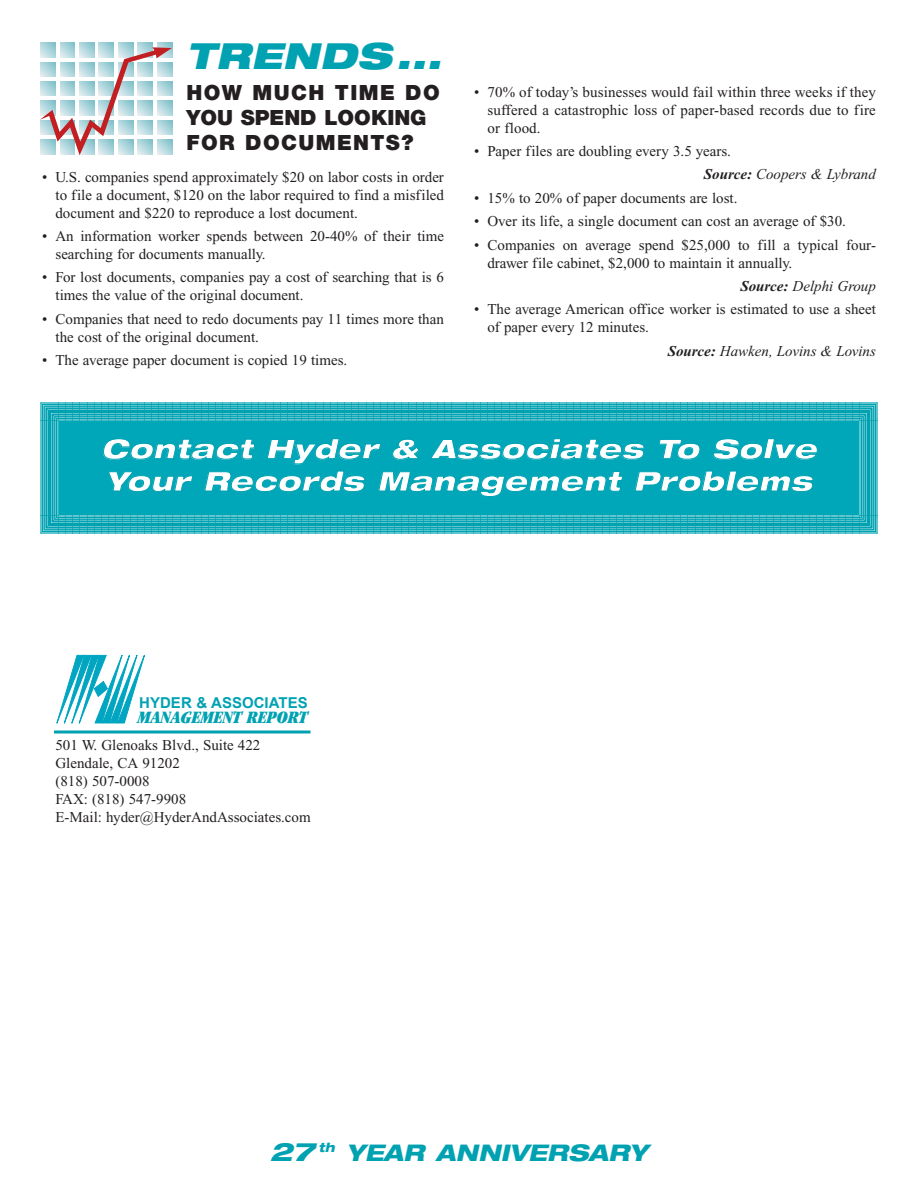
<style>
.page{position:relative;width:918px;height:1188px;background:#fff}
.page>*{position:absolute;margin:0;border:0;box-sizing:border-box;transform-origin:0 0}
.t1{font:italic 900 expanded 36px "Helvetica Neue";color:#00a2b2}
.t2{font:italic 900 expanded 27px/32.4px "Helvetica Neue";letter-spacing:-.025em;color:#fff}
.t3{font:italic 800 expanded 22.95px "Helvetica Neue";color:#00a2b2}
.t4{font:900 21px/25.2px "Helvetica Neue";letter-spacing:.065em;color:#231f20}
.t5{font:italic ultra-condensed 18px "Garamond";color:#00a2b2}
.t6{font:15px/18px "Times New Roman";color:#231f20}
.t7{font:italic 15px "Times New Roman";color:#231f20}
.t8{font:700 15px "Arial";color:#00a2b2}
.s1{font-weight:700;font-style:italic}
.s2{font-style:italic}
.s3{font-weight:700}
.s4{font-size:25.5px}
</style>
<div class="page">
<svg style="left:56px;top:654px;width:89px;height:70px"></svg>
<svg style="left:54px;top:730px;width:256px;height:4px"></svg>
<svg style="left:40px;top:47px;width:132px;height:108px"></svg>
<div style="left:58px;top:421px;width:802px;height:94px;background:#00a7b8"></div>
<img style="left:40px;top:403px;width:838px;height:18px">
<img style="left:860px;top:421px;width:18px;height:112px">
<img style="left:40px;top:515px;width:819px;height:18px">
<img style="left:40px;top:421px;width:18px;height:94px">
<h1 class="t1" style="left:186px;top:42px;width:264px">TRENDS...</h1>
<h3 class="t4" style="left:186px;top:81px;width:255px">HOW MUCH TIME DO<br>YOU SPEND LOOKING<br>FOR DOCUMENTS?</h3>
<p class="t6" style="left:56px;top:169px;width:390px;text-align:justify;text-indent:-14px">• U.S. companies spend approximately $20 on labor costs in order to file a document, $120 on the labor required to find a misfiled document and $220 to reproduce a lost document.</p>
<p class="t6" style="left:56px;top:228px;width:390px;text-indent:-14px">• An information worker spends between 20-40% of their time searching for documents manually.</p>
<p class="t6" style="left:56px;top:270px;width:390px;text-indent:-14px">• For lost documents, companies pay a cost of searching that is 6 times the value of the original document.</p>
<p class="t6" style="left:56px;top:311px;width:390px;text-indent:-14px">• Companies that need to redo documents pay 11 times more than the cost of the original document.</p>
<p class="t6" style="left:42px;top:353px;width:307px">• The average paper document is copied 19 times.</p>
<p class="t6" style="left:488px;top:84px;width:390px;text-align:justify;text-indent:-14px">• 70% of today’s businesses would fail within three weeks if they suffered a catastrophic loss of paper-based records due to fire or flood.</p>
<p class="t6" style="left:704px;top:141px;width:174px;line-height:23.4px;text-indent:-230px">• Paper files are doubling every 3.5 years.<br><span class="s1">Source:</span> <span class="s2">Coopers &amp; Lybrand</span></p>
<p class="t6" style="left:474px;top:190px;width:265px">• 15% to 20% of paper documents are lost.</p>
<p class="t6" style="left:474px;top:214px;width:373px">• Over its life, a single document can cost an average of $30.</p>
<p class="t6" style="left:488px;top:237px;width:390px;text-indent:-14px">• Companies on average spend $25,000 to fill a typical four&shy;drawer file cabinet, $2,000 to maintain it annually.</p>
<p class="t7" style="left:740px;top:281px;width:137px"><span class="s3">Source:</span> Delphi Group</p>
<p class="t6" style="left:488px;top:302px;width:390px;text-indent:-14px">• The average American office worker is estimated to use a sheet of paper every 12 minutes.</p>
<p class="t7" style="left:668px;top:345px;width:210px"><span class="s3">Source:</span> Hawken, Lovins &amp; Lovins</p>
<h2 class="t2" style="left:101px;top:435px;width:723px">Contact Hyder &amp; Associates To Solve<br>Your Records Management Problems</h2>
<p class="t8" style="left:139px;top:695px;width:170px">HYDER &amp; ASSOCIATES</p>
<p class="t5" style="left:138px;top:711px;width:171px">MANAGEMENT REPORT</p>
<p class="t6" style="left:56px;top:737px;width:257px">501 W. Glenoaks Blvd., Suite 422<br>Glendale, CA 91202<br>(818) 507-0008<br>FAX: (818) 547-9908<br>E-Mail: hyder@HyderAndAssociates.com</p>
<h3 class="t3" style="left:270px;top:1144px;width:379px"><span class="s4">27</span> <sup>th</sup> YEAR ANNIVERSARY</h3>
</div>
